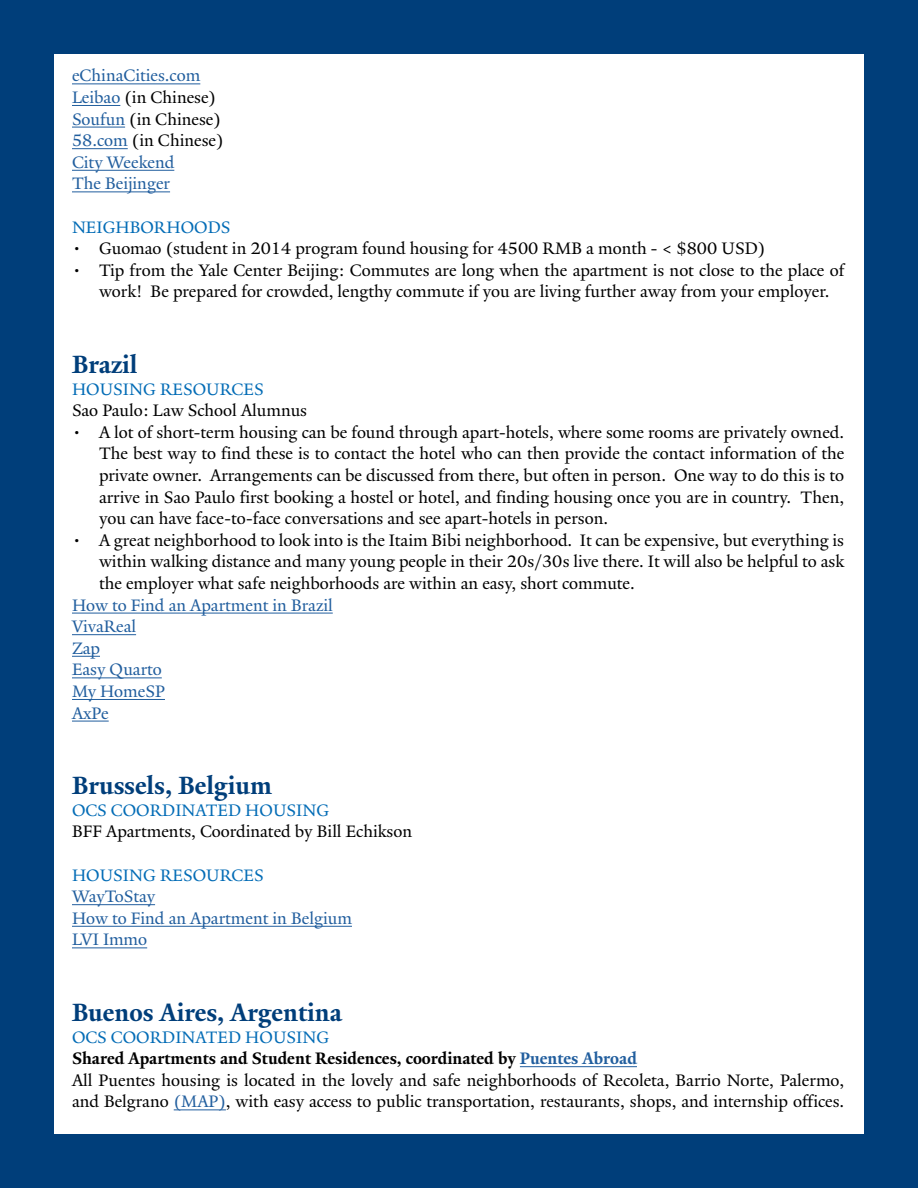
<style>
.page{position:relative;width:918px;height:1188px;background:#fff}
.page>*{position:absolute;margin:0;border:0;box-sizing:border-box;transform-origin:0 0}
.t1{font:700 27px "Yale Admin";color:#003e7a}
.t2{font:18px/21.6px "Yale Admin";color:#000}
.t3{font:18px/21.6px "Yale Admin";color:#215e9e}
.t4{font:18px "Yale Admin";color:#036cb6}
.s1{color:#000}
.s2{color:#036cb6}
.s3{font-weight:700}
.s4{font-weight:700;color:#215e9e}
.s5{color:#215e9e}
</style>
<div class="page">
<div style="left:864px;top:46px;width:54px;height:1096px;background:#003e7a"></div>
<div style="left:0;top:46px;width:54px;height:1096px;background:#003e7a"></div>
<div style="left:0;top:0;width:918px;height:54px;background:#003e7a"></div>
<div style="left:0;top:1134px;width:918px;height:54px;background:#003e7a"></div>
<hr style="left:72px;top:84px;width:128px;height:1px;background:#215e9e">
<hr style="left:72px;top:105px;width:48px;height:1px;background:#215e9e">
<hr style="left:72px;top:127px;width:53px;height:1px;background:#215e9e">
<hr style="left:72px;top:148px;width:56px;height:1px;background:#215e9e">
<hr style="left:72px;top:170px;width:102px;height:1px;background:#215e9e">
<hr style="left:72px;top:192px;width:98px;height:1px;background:#215e9e">
<hr style="left:72px;top:613px;width:261px;height:1px;background:#215e9e">
<hr style="left:72px;top:634px;width:64px;height:1px;background:#215e9e">
<svg style="left:72px;top:656px;width:28px;height:1px"></svg>
<hr style="left:72px;top:678px;width:90px;height:1px;background:#215e9e">
<hr style="left:72px;top:699px;width:93px;height:1px;background:#215e9e">
<hr style="left:72px;top:721px;width:37px;height:1px;background:#215e9e">
<hr style="left:72px;top:904px;width:83px;height:1px;background:#215e9e">
<hr style="left:72px;top:926px;width:280px;height:1px;background:#215e9e">
<hr style="left:72px;top:948px;width:75px;height:1px;background:#215e9e">
<hr style="left:520px;top:1066px;width:117px;height:1px;background:#215e9e">
<hr style="left:174px;top:1110px;width:52px;height:1px;background:#215e9e">
<p class="t3" style="left:72px;top:65px;width:153px">eChinaCities.com<br>Leibao <span class="s1">(in Chinese)<br></span>Soufun <span class="s1">(in Chinese)<br></span>58.com <span class="s1">(in Chinese)<br></span>City Weekend<br>The Beijinger</p>
<p class="t4" style="left:72px;top:216px;width:160px">NEIGHBORHOODS</p>
<p class="t2" style="left:72px;top:238px;width:695px">• Guomao (student in 2014 program found housing for 4500 RMB a month - &lt; $800 USD)</p>
<p class="t2" style="left:99px;top:259px;width:747px;text-indent:-27px">• Tip from the Yale Center Beijing: Commutes are long when the apartment is not close to the place of work! Be prepared for crowded, lengthy commute if you are living further away from your employer.</p>
<h1 class="t1" style="left:72px;top:348px;width:67px">Brazil</h1>
<p class="t4" style="left:72px;top:378px;width:193px">HOUSING RESOURCES</p>
<p class="t2" style="left:72px;top:400px;width:237px">Sao Paulo: Law School Alumnus</p>
<p class="t2" style="left:99px;top:421px;width:747px;text-align:justify;text-indent:-27px">• A lot of short-term housing can be found through apart-hotels, where some rooms are privately owned.<br>The best way to find these is to contact the hotel who can then provide the contact information of the private owner. Arrangements can be discussed from there, but often in person. One way to do this is to arrive in Sao Paulo first booking a hostel or hotel, and finding housing once you are in country. Then, you can have face-to-face conversations and see apart-hotels in person.</p>
<p class="t2" style="left:99px;top:529px;width:747px;text-align:justify;text-indent:-27px">• A great neighborhood to look into is the Itaim Bibi neighborhood. It can be expensive, but everything is within walking distance and many young people in their 20s/30s live there. It will also be helpful to ask the employer what safe neighborhoods are within an easy, short commute.</p>
<p class="t3" style="left:72px;top:594px;width:262px">How to Find an Apartment in Brazil<br>VivaReal<br>Zap<br>Easy Quarto<br>My HomeSP<br>AxPe</p>
<h1 class="t1" style="left:72px;top:770px;width:201px">Brussels, Belgium</h1>
<p class="t4" style="left:72px;top:799px;width:259px">OCS COORDINATED HOUSING</p>
<p class="t2" style="left:72px;top:821px;width:342px">BFF Apartments, Coordinated by Bill Echikson</p>
<p class="t4" style="left:72px;top:864px;width:193px">HOUSING RESOURCES</p>
<p class="t3" style="left:72px;top:886px;width:281px">WayToStay<br>How to Find an Apartment in Belgium<br>LVI Immo</p>
<h1 class="t1" style="left:72px;top:996px;width:272px">Buenos Aires, Argentina</h1>
<p class="t2" style="left:72px;top:1026px;width:774px"><span class="s2">OCS COORDINATED HOUSING<br></span><span class="s3">Shared Apartments and Student Residences, coordinated by</span> <span class="s4">Puentes Abroad<br></span>All Puentes housing is located in the lovely and safe neighborhoods of Recoleta, Barrio Norte, Palermo, and Belgrano <span class="s5">(MAP)</span>, with easy access to public transportation, restaurants, shops, and internship offices.</p>
</div>
